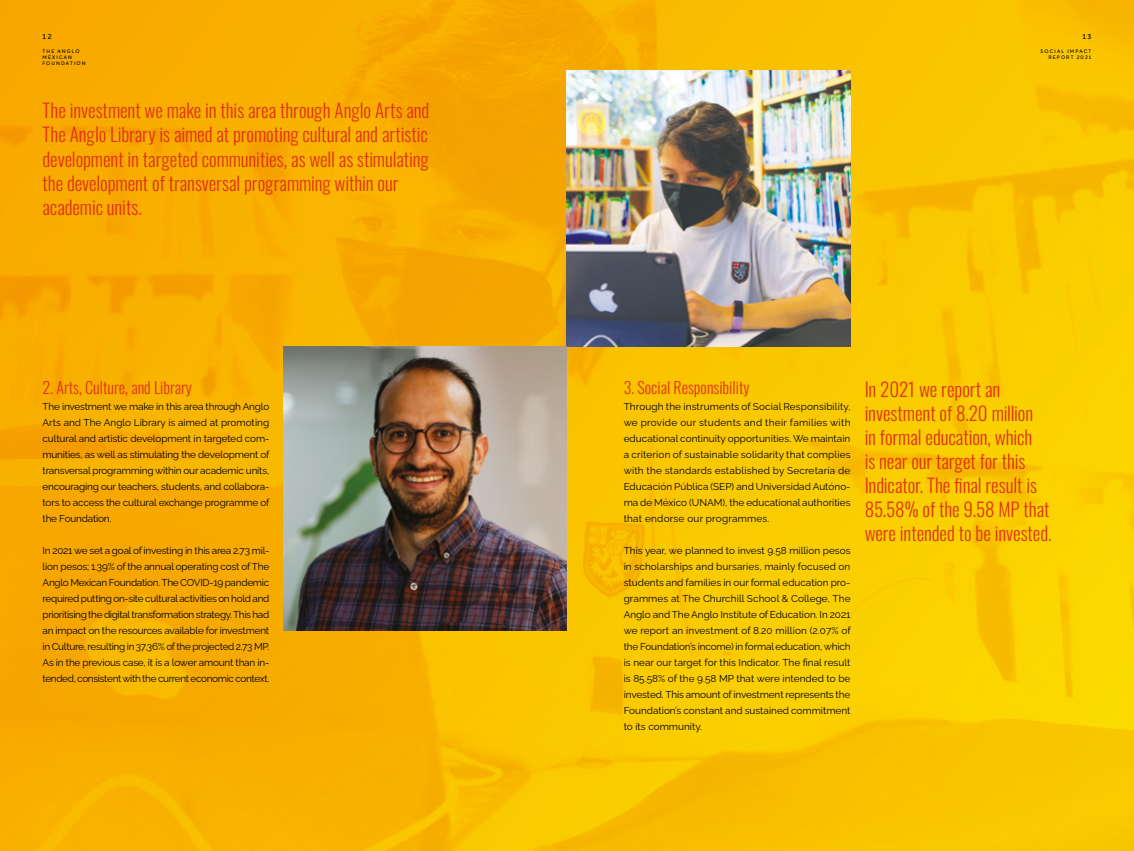
<style>
.page{position:relative;width:1134px;height:851px;background:#fff}
.page>*{position:absolute;margin:0;border:0;box-sizing:border-box;transform-origin:0 0}
.t1{font:300 19px/24px "Oswald";letter-spacing:-.005em;color:#e03211}
.t2{font:300 16px "Oswald";color:#e03211}
.t3{font:10px/16px "Raleway";letter-spacing:-.015em;color:#000;text-align:justify}
.t4{font:7px "Rotunda";color:#000}
.t5{font:5px/6px "Rotunda";letter-spacing:.225em;color:#000}
</style>
<div class="page">
<img style="left:0;top:0;width:1134px;height:850px">
<img style="left:567px;top:71px;width:284px;height:276px">
<img style="left:283px;top:347px;width:284px;height:283px">
<p class="t4" style="left:43px;top:31px;width:11px">12</p>
<p class="t4" style="left:1082px;top:31px;width:11px">13</p>
<p class="t5" style="left:43px;top:48px;width:45px">THE ANGLO<br>MEXICAN<br>FOUNDATION</p>
<p class="t5" style="left:1040px;top:48px;width:52px;text-align:right">SOCIAL IMPACT<br>REPORT 2021</p>
<p class="t1" style="left:43px;top:97px;width:388px">The investment we make in this area through Anglo Arts and The Anglo Library is aimed at promoting cultural and artistic development in targeted communities, as well as stimulating the development of transversal programming within our academic units.</p>
<h2 class="t2" style="left:43px;top:373px;width:151px">2. Arts, Culture, and Library</h2>
<p class="t3" style="left:43px;top:397px;width:229px">The investment we make in this area through Anglo Arts and The Anglo Library is aimed at promoting cultural and artistic development in targeted com&shy;munities, as well as stimulating the development of transversal programming within our academic units, encouraging our teachers, students, and collabora&shy;tors to access the cultural exchange programme of the Foundation.</p>
<p class="t3" style="left:43px;top:541px;width:228px">In 2021 we set a goal of investing in this area 2.73 mil&shy;lion pesos; 1.39% of the annual operating cost of The Anglo Mexican Foundation. The COVID-19 pandemic required putting on-site cultural activities on hold and prioritising the digital transformation strategy. This had an impact on the resources available for investment in Culture, resulting in 37.36% of the projected 2.73 MP.<br>As in the previous case, it is a lower amount than in&shy;tended, consistent with the current economic context.</p>
<h2 class="t2" style="left:624px;top:373px;width:127px">3. Social Responsibility</h2>
<p class="t3" style="left:624px;top:397px;width:228px">Through the instruments of Social Responsibility, we provide our students and their families with educational continuity opportunities. We maintain a criterion of sustainable solidarity that complies with the standards established by Secretaría de Educación Pública (SEP) and Universidad Autóno&shy;ma de México (UNAM), the educational authorities that endorse our programmes.</p>
<p class="t3" style="left:624px;top:541px;width:229px">This year, we planned to invest 9.58 million pesos in scholarships and bursaries, mainly focused on students and families in our formal education pro&shy;grammes at The Churchill School &amp; College, The Anglo and The Anglo Institute of Education. In 2021 we report an investment of 8.20 million (2.07% of the Foundation’s income) in formal education, which is near our target for this Indicator. The final result is 85.58% of the 9.58 MP that were intended to be invested. This amount of investment represents the Foundation’s constant and sustained commitment to its community.</p>
<h1 class="t1" style="left:865px;top:375px;width:188px">In 2021 we report an investment of 8.20 million<br>in formal education, which<br>is near our target for this<br>Indicator. The final result is<br>85.58% of the 9.58 MP that were intended to be invested.</h1>
</div>
